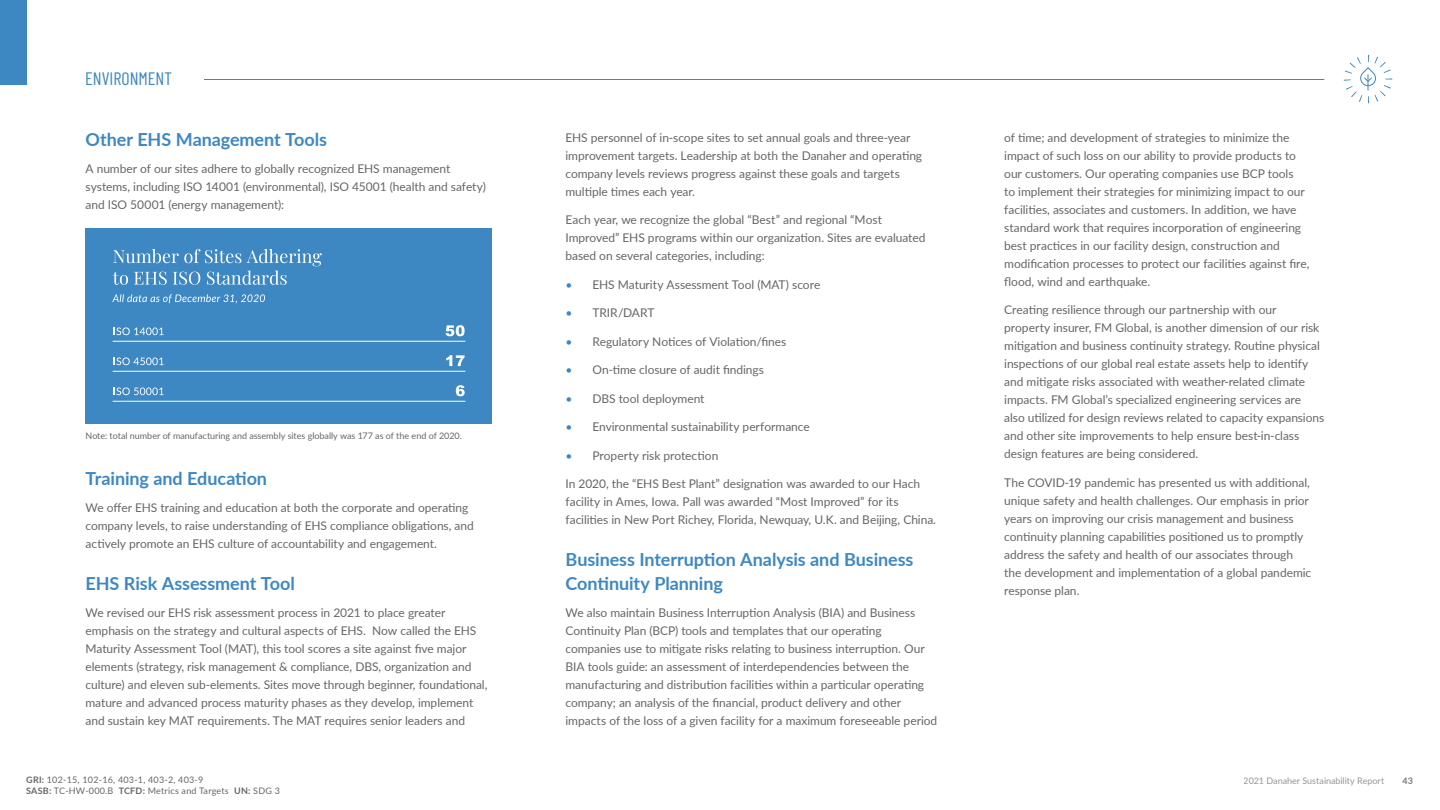
<style>
.page{position:relative;width:1440px;height:810px;background:#fff}
.page>*{position:absolute;margin:0;border:0;box-sizing:border-box;transform-origin:0 0}
.t1{font:700 18px/24px "Lato";letter-spacing:-.005em;color:#3d88c2}
.t2{font:18px "Barlow Condensed";color:#3d88c2}
.t3{font:12px/18px "Lato";letter-spacing:-.005em;color:#666}
.t4{font:9px "Lato";color:#666}
.t5{font:9px/10.8px "Lato";letter-spacing:.025em;color:#666}
.t6{font:700 9px "Lato";color:#75787c}
.s1{font-weight:700}
.s2{color:#3d88c2}
</style>
<div class="page">
<div style="left:86px;top:229px;width:406px;height:195px;background:#3d87c2"></div>
<svg style="left:113px;top:249px;width:209px;height:36px"></svg>
<svg style="left:112px;top:294px;width:153px;height:9px"></svg>
<hr style="left:113px;top:341px;width:352px;height:1px;background:#fff">
<svg style="left:114px;top:328px;width:50px;height:7px"></svg>
<hr style="left:113px;top:371px;width:352px;height:1px;background:#fff">
<svg style="left:114px;top:358px;width:50px;height:7px"></svg>
<hr style="left:113px;top:401px;width:352px;height:1px;background:#fff">
<svg style="left:114px;top:388px;width:50px;height:7px"></svg>
<svg style="left:445px;top:325px;width:20px;height:11px"></svg>
<svg style="left:446px;top:355px;width:19px;height:11px"></svg>
<svg style="left:456px;top:385px;width:9px;height:11px"></svg>
<div style="left:0;top:0;width:27px;height:85px;background:#3d88c2"></div>
<svg style="left:1344px;top:55px;width:48px;height:48px"></svg>
<hr style="left:204px;top:79px;width:1120px;height:1px;background:#3d88c2">
<h1 class="t2" style="left:85px;top:65px;width:89px">ENVIRONMENT</h1>
<h1 class="t1" style="left:86px;top:127px;width:243px">Other EHS Management Tools</h1>
<p class="t3" style="left:86px;top:160px;width:402px">A number of our sites adhere to globally recognized EHS management systems, including ISO 14001 (environmental), ISO 45001 (health and safety) and ISO 50001 (energy management):</p>
<p class="t4" style="left:86px;top:429px;width:378px">Note: total number of manufacturing and assembly sites globally was 177 as of the end of 2020.</p>
<h1 class="t1" style="left:86px;top:466px;width:183px">Training and Education</h1>
<p class="t3" style="left:86px;top:498px;width:390px">We offer EHS training and education at both the corporate and operating company levels, to raise understanding of EHS compliance obligations, and actively promote an EHS culture of accountability and engagement.</p>
<h1 class="t1" style="left:86px;top:571px;width:211px">EHS Risk Assessment Tool</h1>
<p class="t3" style="left:86px;top:603px;width:403px">We revised our EHS risk assessment process in 2021 to place greater emphasis on the strategy and cultural aspects of EHS. Now called the EHS Maturity Assessment Tool (MAT), this tool scores a site against five major elements (strategy, risk management &amp; compliance, DBS, organization and culture) and eleven sub-elements. Sites move through beginner, foundational, mature and advanced process maturity phases as they develop, implement and sustain key MAT requirements. The MAT requires senior leaders and</p>
<p class="t5" style="left:26px;top:774px;width:255px"><span class="s1">GRI:</span> 102-15, 102-16, 403-1, 403-2, 403-9<br><span class="s1">SASB:</span> TC-HW-000.B <span class="s1">TCFD:</span> Metrics and Targets <span class="s1">UN:</span> SDG 3</p>
<p class="t3" style="left:566px;top:128px;width:358px">EHS personnel of in-scope sites to set annual goals and three-year improvement targets. Leadership at both the Danaher and operating company levels reviews progress against these goals and targets multiple times each year.</p>
<p class="t3" style="left:566px;top:210px;width:361px">Each year, we recognize the global “Best” and regional “Most<br>Improved” EHS programs within our organization. Sites are evaluated based on several categories, including:</p>
<p class="t3" style="left:566px;top:275px;width:256px"><span class="s2">•</span> EHS Maturity Assessment Tool (MAT) score</p>
<p class="t3" style="left:566px;top:303px;width:91px"><span class="s2">•</span> TRIR/DART</p>
<p class="t3" style="left:566px;top:332px;width:222px"><span class="s2">•</span> Regulatory Notices of Violation/fines</p>
<p class="t3" style="left:566px;top:360px;width:200px"><span class="s2">•</span> On-time closure of audit findings</p>
<p class="t3" style="left:566px;top:389px;width:141px"><span class="s2">•</span> DBS tool deployment</p>
<p class="t3" style="left:566px;top:417px;width:246px"><span class="s2">•</span> Environmental sustainability performance</p>
<p class="t3" style="left:566px;top:446px;width:154px"><span class="s2">•</span> Property risk protection</p>
<p class="t3" style="left:566px;top:474px;width:372px">In 2020, the “EHS Best Plant” designation was awarded to our Hach facility in Ames, Iowa. Pall was awarded “Most Improved” for its facilities in New Port Richey, Florida, Newquay, U.K. and Beijing, China.</p>
<h1 class="t1" style="left:566px;top:547px;width:350px">Business Interruption Analysis and Business<br>Continuity Planning</h1>
<p class="t3" style="left:566px;top:603px;width:373px">We also maintain Business Interruption Analysis (BIA) and Business Continuity Plan (BCP) tools and templates that our operating companies use to mitigate risks relating to business interruption. Our BIA tools guide: an assessment of interdependencies between the manufacturing and distribution facilities within a particular operating company; an analysis of the financial, product delivery and other impacts of the loss of a given facility for a maximum foreseeable period</p>
<p class="t3" style="left:1004px;top:128px;width:307px">of time; and development of strategies to minimize the impact of such loss on our ability to provide products to our customers. Our operating companies use BCP tools<br>to implement their strategies for minimizing impact to our facilities, associates and customers. In addition, we have standard work that requires incorporation of engineering best practices in our facility design, construction and modification processes to protect our facilities against fire, flood, wind and earthquake.</p>
<p class="t3" style="left:1004px;top:300px;width:322px">Creating resilience through our partnership with our property insurer, FM Global, is another dimension of our risk mitigation and business continuity strategy. Routine physical inspections of our global real estate assets help to identify and mitigate risks associated with weather-related climate impacts. FM Global’s specialized engineering services are also utilized for design reviews related to capacity expansions and other site improvements to help ensure best-in-class design features are being considered.</p>
<p class="t3" style="left:1004px;top:473px;width:309px">The COVID-19 pandemic has presented us with additional, unique safety and health challenges. Our emphasis in prior years on improving our crisis management and business continuity planning capabilities positioned us to promptly address the safety and health of our associates through the development and implementation of a global pandemic response plan.</p>
<p class="t4" style="left:1244px;top:774px;width:142px">2021 Danaher Sustainability Report</p>
<p class="t6" style="left:1402px;top:774px;width:12px">43</p>
</div>
